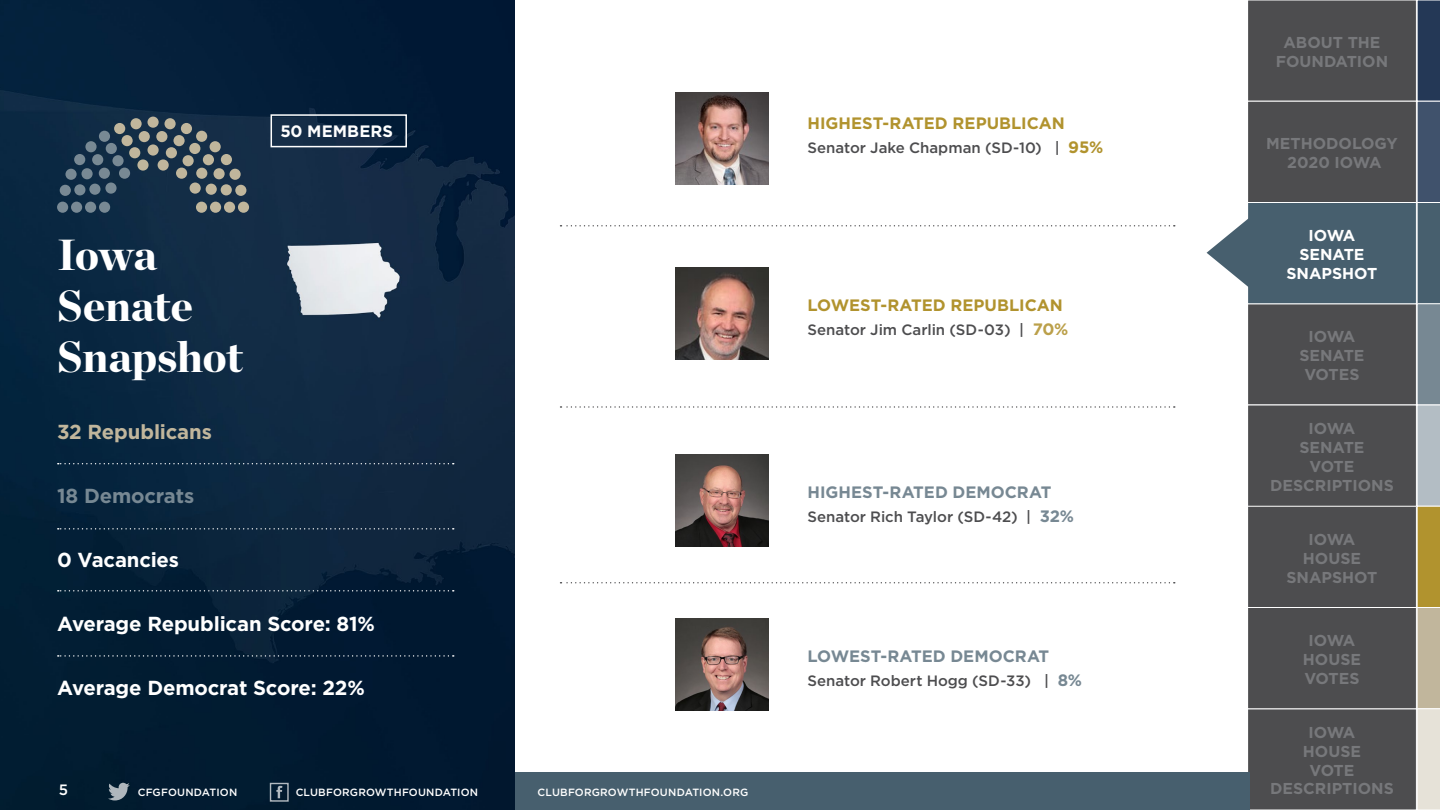
<style>
.page{position:relative;width:1440px;height:810px;background:#fff}
.page>*{position:absolute;margin:0;border:0;box-sizing:border-box;transform-origin:0 0}
.t1{font:900 43.5px/51px "Chronicle Display";letter-spacing:-.005em;color:#fff}
.t2{font:700 20.25px "Gotham HTF";letter-spacing:-.01em;color:#fff}
.t3{font:700 20.25px "Gotham HTF";letter-spacing:-.005em;color:#c1b69c}
.t4{font:700 20.25px "Gotham HTF";letter-spacing:-.005em;color:#778893}
.t5{font:700 16.5px "Gotham HTF";color:#b1932e}
.t6{font:700 16.5px "Gotham HTF";color:#778893}
.t7{font:700 16.5px "Gotham HTF";letter-spacing:.005em;color:#fff}
.t8{font:700 15.75px/18.9px "Gotham HTF";color:#77787b;text-align:center}
.t9{font:700 15.75px/18.9px "Gotham HTF";color:#fff;text-align:center}
.t10{font:500 15px "Gotham HTF";color:#4d4d4f}
.t11{font:500 15px "Gotham HTF";color:#fff}
.t12{font:500 10.5px "Gotham HTF";letter-spacing:.015em;color:#fff}
.s1{font-weight:700;font-size:16.5px;color:#b1932e}
.s2{font-weight:700;font-size:16.5px;color:#bba04a}
.s3{font-weight:700;font-size:16.5px;color:#778893}
</style>
<div class="page">
<div style="left:1248px;top:709px;width:168px;height:101px;background:#4d4d4f"></div>
<div style="left:1247px;top:708px;width:170px;height:102px;border:1px solid #fff"></div>
<div style="left:1248px;top:607px;width:168px;height:102px;background:#4d4d4f"></div>
<div style="left:1247px;top:607px;width:170px;height:102px;border:1px solid #fff"></div>
<div style="left:1248px;top:506px;width:168px;height:101px;background:#4d4d4f"></div>
<div style="left:1247px;top:506px;width:170px;height:102px;border:1px solid #fff"></div>
<div style="left:1248px;top:304px;width:168px;height:101px;background:#4d4d4f"></div>
<div style="left:1247px;top:303px;width:170px;height:102px;border:1px solid #fff"></div>
<div style="left:1248px;top:0;width:168px;height:101px;background:#4d4d4f"></div>
<div style="left:1247px;top:0;width:170px;height:102px;border:1px solid #fff"></div>
<div style="left:1248px;top:405px;width:168px;height:101px;background:#4d4d4f"></div>
<div style="left:1247px;top:405px;width:170px;height:102px;border:1px solid #fff"></div>
<div style="left:1248px;top:101px;width:168px;height:101px;background:#4d4d4f"></div>
<div style="left:1247px;top:101px;width:170px;height:102px;border:1px solid #fff"></div>
<div style="left:1248px;top:202px;width:168px;height:102px;background:#475f6e"></div>
<div style="left:1247px;top:202px;width:170px;height:102px;border:1px solid #fff"></div>
<svg style="left:1207px;top:213px;width:42px;height:80px"></svg>
<svg style="left:1417px;top:0;width:23px;height:810px;background:#8a8f89"></svg>
<div style="left:0;top:773px;width:1249px;height:37px;background:#475f6e"></div>
<img style="left:0;top:0;width:515px;height:810px">
<svg style="left:58px;top:463px;width:396px;height:1px"></svg>
<svg style="left:58px;top:528px;width:396px;height:2px"></svg>
<svg style="left:58px;top:590px;width:396px;height:2px"></svg>
<svg style="left:58px;top:655px;width:396px;height:2px"></svg>
<img style="left:676px;top:92px;width:93px;height:92px">
<img style="left:676px;top:267px;width:93px;height:92px">
<img style="left:676px;top:455px;width:93px;height:92px">
<img style="left:676px;top:619px;width:93px;height:92px">
<svg style="left:561px;top:225px;width:614px;height:2px"></svg>
<svg style="left:561px;top:406px;width:614px;height:2px"></svg>
<svg style="left:561px;top:582px;width:614px;height:1px"></svg>
<svg style="left:108px;top:783px;width:22px;height:17px"></svg>
<svg style="left:276px;top:786px;width:6px;height:12px"></svg>
<div style="left:271px;top:114px;width:136px;height:33px;border:2px solid #fff"></div>
<div style="left:57px;top:202px;width:11px;height:11px;background:#788994;border-radius:50%"></div>
<div style="left:71px;top:202px;width:11px;height:11px;background:#788994;border-radius:50%"></div>
<div style="left:85px;top:202px;width:11px;height:11px;background:#788994;border-radius:50%"></div>
<div style="left:99px;top:202px;width:11px;height:11px;background:#788994;border-radius:50%"></div>
<div style="left:60px;top:185px;width:11px;height:11px;background:#788994;border-radius:50%"></div>
<div style="left:74px;top:184px;width:11px;height:11px;background:#788994;border-radius:50%"></div>
<div style="left:89px;top:184px;width:12px;height:11px;background:#788994;border-radius:50%"></div>
<div style="left:65px;top:169px;width:12px;height:11px;background:#788994;border-radius:50%"></div>
<div style="left:105px;top:183px;width:12px;height:11px;background:#788994;border-radius:50%"></div>
<div style="left:81px;top:168px;width:12px;height:11px;background:#788994;border-radius:50%"></div>
<div style="left:74px;top:154px;width:11px;height:11px;background:#788994;border-radius:50%"></div>
<div style="left:99px;top:168px;width:11px;height:11px;background:#788994;border-radius:50%"></div>
<div style="left:92px;top:154px;width:11px;height:11px;background:#788994;border-radius:50%"></div>
<div style="left:85px;top:141px;width:12px;height:11px;background:#788994;border-radius:50%"></div>
<div style="left:119px;top:168px;width:11px;height:11px;background:#788994;border-radius:50%"></div>
<div style="left:112px;top:155px;width:12px;height:11px;background:#788994;border-radius:50%"></div>
<div style="left:106px;top:143px;width:11px;height:11px;background:#788994;border-radius:50%"></div>
<div style="left:99px;top:131px;width:11px;height:11px;background:#788994;border-radius:50%"></div>
<div style="left:114px;top:123px;width:11px;height:11px;background:#c0b69c;border-radius:50%"></div>
<div style="left:122px;top:135px;width:11px;height:11px;background:#c0b69c;border-radius:50%"></div>
<div style="left:129px;top:147px;width:11px;height:11px;background:#c0b69c;border-radius:50%"></div>
<svg style="left:137px;top:159px;width:12px;height:12px"></svg>
<div style="left:131px;top:118px;width:11px;height:11px;background:#c0b69c;border-radius:50%"></div>
<div style="left:139px;top:131px;width:11px;height:11px;background:#c0b69c;border-radius:50%"></div>
<div style="left:148px;top:117px;width:11px;height:11px;background:#c0b69c;border-radius:50%"></div>
<div style="left:148px;top:144px;width:11px;height:12px;background:#c0b69c;border-radius:50%"></div>
<div style="left:156px;top:131px;width:11px;height:11px;background:#c0b69c;border-radius:50%"></div>
<div style="left:164px;top:118px;width:12px;height:11px;background:#c0b69c;border-radius:50%"></div>
<div style="left:158px;top:159px;width:11px;height:12px;background:#c0b69c;border-radius:50%"></div>
<div style="left:166px;top:147px;width:11px;height:11px;background:#c0b69c;border-radius:50%"></div>
<div style="left:173px;top:135px;width:12px;height:11px;background:#c0b69c;border-radius:50%"></div>
<div style="left:181px;top:123px;width:11px;height:11px;background:#c0b69c;border-radius:50%"></div>
<div style="left:196px;top:131px;width:11px;height:11px;background:#c0b69c;border-radius:50%"></div>
<div style="left:189px;top:143px;width:11px;height:11px;background:#c0b69c;border-radius:50%"></div>
<div style="left:183px;top:155px;width:11px;height:11px;background:#c0b69c;border-radius:50%"></div>
<div style="left:176px;top:168px;width:11px;height:11px;background:#c0b69c;border-radius:50%"></div>
<div style="left:210px;top:141px;width:11px;height:11px;background:#c0b69c;border-radius:50%"></div>
<div style="left:203px;top:154px;width:11px;height:11px;background:#c0b69c;border-radius:50%"></div>
<div style="left:196px;top:168px;width:11px;height:11px;background:#c0b69c;border-radius:50%"></div>
<div style="left:221px;top:154px;width:11px;height:11px;background:#c0b69c;border-radius:50%"></div>
<div style="left:214px;top:168px;width:11px;height:11px;background:#c0b69c;border-radius:50%"></div>
<div style="left:190px;top:183px;width:11px;height:11px;background:#c0b69c;border-radius:50%"></div>
<div style="left:230px;top:169px;width:11px;height:11px;background:#c0b69c;border-radius:50%"></div>
<div style="left:206px;top:184px;width:11px;height:11px;background:#c0b69c;border-radius:50%"></div>
<div style="left:221px;top:184px;width:11px;height:11px;background:#c0b69c;border-radius:50%"></div>
<div style="left:235px;top:185px;width:11px;height:11px;background:#c0b69c;border-radius:50%"></div>
<div style="left:196px;top:202px;width:11px;height:11px;background:#c0b69c;border-radius:50%"></div>
<div style="left:210px;top:202px;width:11px;height:11px;background:#c0b69c;border-radius:50%"></div>
<div style="left:224px;top:202px;width:11px;height:11px;background:#c0b69c;border-radius:50%"></div>
<div style="left:238px;top:202px;width:11px;height:11px;background:#c0b69c;border-radius:50%"></div>
<p class="t7" style="left:280px;top:125px;width:114px">50 MEMBERS</p>
<h1 class="t1" style="left:57px;top:231px;width:101px">Iowa</h1>
<h1 class="t1" style="left:57px;top:282px;width:188px">Senate<br>Snapshot</h1>
<p class="t3" style="left:57px;top:425px;width:156px">32 Republicans</p>
<p class="t4" style="left:57px;top:488px;width:139px">18 Democrats</p>
<p class="t2" style="left:57px;top:552px;width:123px">0 Vacancies</p>
<p class="t2" style="left:57px;top:616px;width:319px">Average Republican Score: 81%</p>
<p class="t2" style="left:57px;top:680px;width:309px">Average Democrat Score: 22%</p>
<p class="t11" style="left:59px;top:783px;width:11px">5</p>
<p class="t12" style="left:138px;top:788px;width:101px">CFGFOUNDATION</p>
<p class="t12" style="left:296px;top:788px;width:184px">CLUBFORGROWTHFOUNDATION</p>
<p class="t12" style="left:538px;top:788px;width:212px">CLUBFORGROWTHFOUNDATION.ORG</p>
<p class="t5" style="left:807px;top:117px;width:259px">HIGHEST-RATED REPUBLICAN</p>
<p class="t10" style="left:807px;top:141px;width:297px">Senator Jake Chapman (SD-10) | <span class="s1">95%</span></p>
<p class="t5" style="left:807px;top:299px;width:257px">LOWEST-RATED REPUBLICAN</p>
<p class="t10" style="left:807px;top:323px;width:262px">Senator Jim Carlin (SD-03) | <span class="s2">70%</span></p>
<p class="t6" style="left:807px;top:486px;width:245px">HIGHEST-RATED DEMOCRAT</p>
<p class="t10" style="left:807px;top:510px;width:268px">Senator Rich Taylor (SD-42) | <span class="s3">32%</span></p>
<p class="t6" style="left:807px;top:650px;width:243px">LOWEST-RATED DEMOCRAT</p>
<p class="t10" style="left:807px;top:674px;width:276px">Senator Robert Hogg (SD-33) | <span class="s3">8%</span></p>
<p class="t8" style="left:1276px;top:34px;width:114px">ABOUT THE<br>FOUNDATION</p>
<p class="t8" style="left:1266px;top:135px;width:133px">METHODOLOGY<br>2020 IOWA</p>
<p class="t9" style="left:1299px;top:227px;width:67px">IOWA<br>SENATE</p>
<p class="t9" style="left:1287px;top:265px;width:92px">SNAPSHOT</p>
<p class="t8" style="left:1299px;top:328px;width:67px">IOWA<br>SENATE<br>VOTES</p>
<p class="t8" style="left:1270px;top:420px;width:125px">IOWA<br>SENATE<br>VOTE<br>DESCRIPTIONS</p>
<p class="t8" style="left:1287px;top:531px;width:92px">IOWA<br>HOUSE<br>SNAPSHOT</p>
<p class="t8" style="left:1303px;top:632px;width:60px">IOWA<br>HOUSE<br>VOTES</p>
<p class="t8" style="left:1270px;top:724px;width:125px">IOWA<br>HOUSE<br>VOTE<br>DESCRIPTIONS</p>
</div>
